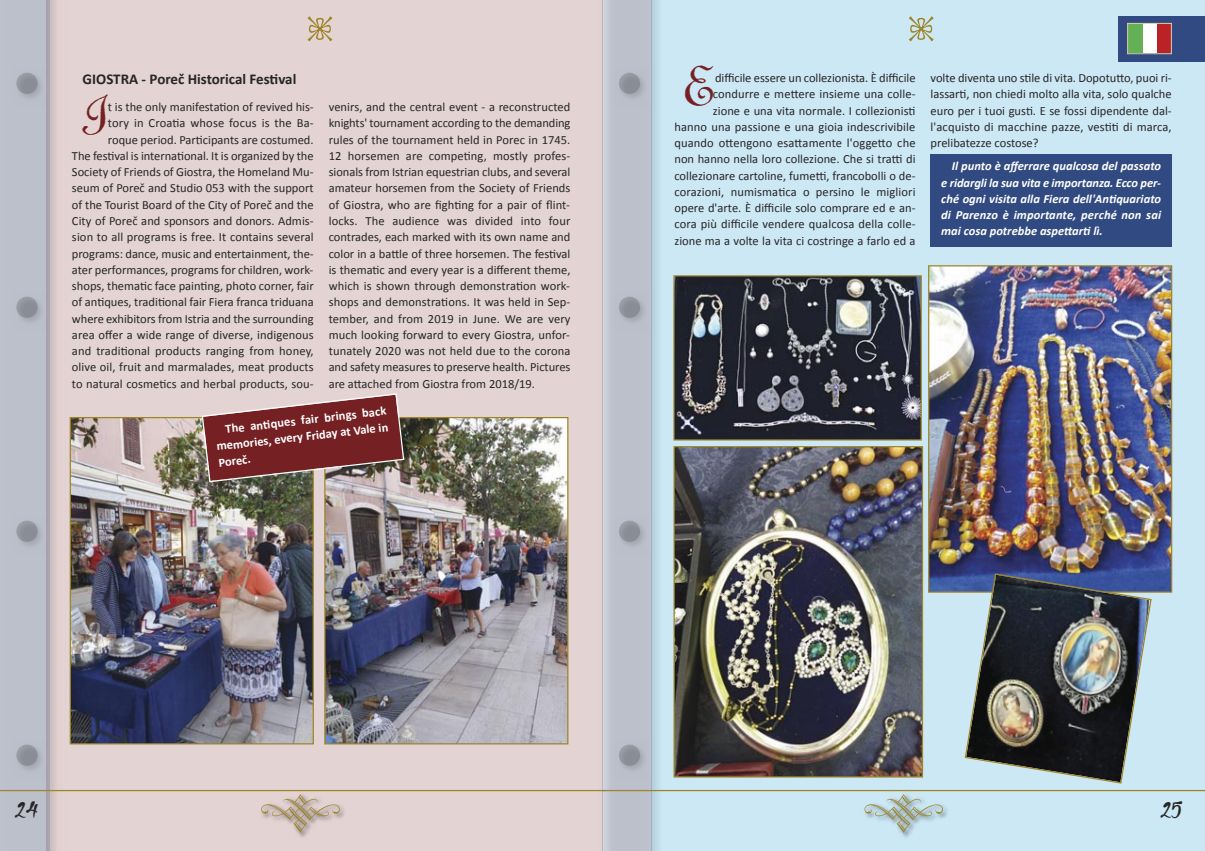
<style>
.page{position:relative;width:1205px;height:851px;background:#fff}
.page>*{position:absolute;margin:0;border:0;box-sizing:border-box;transform-origin:0 0}
.t1{font:41px "Annabel Antique Script";color:#752123}
.t2{font:700 15px "Calibri";color:#272526}
.t3{font:15px "Bonogoda";color:#272526}
.t4{font:12.5px/16.2px "Calibri";color:#272526;text-align:right}
.t5{font:italic 700 12.5px/16.2px "Calibri";color:#fff;text-align:justify}
.t6{font:700 12.5px/16px "Calibri";color:#fff;text-align:justify}
</style>
<div class="page">
<div style="left:651px;top:0;width:554px;height:850px;background:#cce8f5"></div>
<div style="left:46px;top:0;width:556px;height:850px;background:#e3d3d3"></div>
<img style="left:597px;top:0;width:71px;height:850px">
<div style="left:1118px;top:16px;width:87px;height:45px;background:#314a81"></div>
<div style="left:930px;top:154px;width:242px;height:93px;background:#314a81"></div>
<div style="left:602px;top:0;width:49px;height:850px;background:#314a81;opacity:.2"></div>
<img style="left:614px;top:67px;width:38px;height:39px">
<div style="left:619px;top:73px;width:21px;height:21px;background:#272526;border-radius:50%;opacity:.2"></div>
<img style="left:614px;top:291px;width:38px;height:39px">
<div style="left:619px;top:296px;width:21px;height:22px;background:#272526;border-radius:50%;opacity:.2"></div>
<img style="left:614px;top:515px;width:38px;height:39px">
<div style="left:619px;top:520px;width:21px;height:22px;background:#272526;border-radius:50%;opacity:.2"></div>
<img style="left:614px;top:739px;width:38px;height:38px">
<div style="left:619px;top:744px;width:21px;height:21px;background:#272526;border-radius:50%;opacity:.2"></div>
<div style="left:1142px;top:24px;width:15px;height:29px;background:#fff"></div>
<div style="left:1128px;top:24px;width:14px;height:29px;background:#63b154"></div>
<div style="left:1157px;top:24px;width:14px;height:29px;background:#bb2228"></div>
<div style="left:1127px;top:23px;width:45px;height:31px;border:1px solid #d8ceaa"></div>
<hr style="left:602px;top:789px;width:603px;height:2px;background:#9e852a">
<img style="left:860px;top:789px;width:92px;height:48px">
<svg style="left:864px;top:794px;width:79px;height:38px"></svg>
<img style="left:49px;top:0;width:16px;height:850px">
<div style="left:0;top:0;width:49px;height:850px;background:#bbc0cb"></div>
<img style="left:19px;top:67px;width:31px;height:39px">
<div style="left:16px;top:73px;width:22px;height:21px;background:#272526;border-radius:50%;opacity:.2"></div>
<img style="left:19px;top:291px;width:31px;height:39px">
<div style="left:16px;top:296px;width:22px;height:22px;background:#272526;border-radius:50%;opacity:.2"></div>
<img style="left:20px;top:515px;width:30px;height:39px">
<div style="left:16px;top:520px;width:22px;height:22px;background:#272526;border-radius:50%;opacity:.2"></div>
<img style="left:17px;top:739px;width:33px;height:38px">
<div style="left:16px;top:744px;width:22px;height:21px;background:#272526;border-radius:50%;opacity:.2"></div>
<hr style="left:0;top:789px;width:606px;height:2px;background:#9e852a">
<img style="left:257px;top:789px;width:92px;height:48px">
<svg style="left:261px;top:794px;width:79px;height:38px"></svg>
<svg style="left:909px;top:16px;width:24px;height:25px"></svg>
<svg style="left:307px;top:16px;width:25px;height:25px"></svg>
<img style="left:675px;top:277px;width:245px;height:161px">
<div style="left:673px;top:275px;width:249px;height:165px;border:1px solid #9e852a"></div>
<img style="left:675px;top:448px;width:246px;height:327px">
<div style="left:673px;top:446px;width:250px;height:331px;border:1px solid #9e852a"></div>
<img style="left:930px;top:267px;width:240px;height:323px">
<div style="left:928px;top:265px;width:244px;height:327px;border:1px solid #9e852a"></div>
<img style="left:964px;top:572px;width:188px;height:212px">
<img style="left:72px;top:419px;width:240px;height:323px">
<div style="left:70px;top:417px;width:244px;height:327px;border:1px solid #9e852a"></div>
<img style="left:326px;top:419px;width:240px;height:323px">
<div style="left:324px;top:417px;width:244px;height:327px;border:1px solid #9e852a"></div>
<svg style="left:201px;top:393px;width:204px;height:90px"></svg>
<p class="t2" style="left:83px;top:73px;width:215px">GIOSTRA ‐ Poreč Historical Festival</p>
<p class="t1" style="left:83px;top:95px;width:27px">I</p>
<p class="t4" style="left:72px;top:99px;width:243px">t is the only manifestation of revived his-<br>tory in Croatia whose focus is the Ba-<br>roque period. Participants are costumed.<br>The festival is international. It is organized by the Society of Friends of Giostra, the Homeland Mu&shy;seum of Poreč and Studio 053 with the support of the Tourist Board of the City of Poreč and the City of Poreč and sponsors and donors. Admis&shy;sion to all programs is free. It contains several programs: dance, music and entertainment, the&shy;ater performances, programs for children, work&shy;shops, thematic face painting, photo corner, fair of antiques, traditional fair Fiera franca triduana where exhibitors from Istria and the surrounding area offer a wide range of diverse, indigenous and traditional products ranging from honey, olive oil, fruit and marmalades, meat products to natural cosmetics and herbal products, sou-</p>
<p class="t4" style="left:329px;top:99px;width:243px;text-align:justify">venirs, and the central event - a reconstructed knights' tournament according to the demanding rules of the tournament held in Porec in 1745.<br>12 horsemen are competing, mostly profes&shy;sionals from Istrian equestrian clubs, and several amateur horsemen from the Society of Friends of Giostra, who are fighting for a pair of flint&shy;locks. The audience was divided into four contrades, each marked with its own name and color in a battle of three horsemen. The festival is thematic and every year is a different theme, which is shown through demonstration work&shy;shops and demonstrations. It was held in Sep&shy;tember, and from 2019 in June. We are very much looking forward to every Giostra, unfor&shy;tunately 2020 was not held due to the corona and safety measures to preserve health. Pictures are attached from Giostra from 2018/19.</p>
<p class="t6" style="left:214px;top:424px;width:174px;text-indent:11px;rotate:-7deg">The antiques fair brings back memories, every Friday at Vale in Poreč.</p>
<p class="t1" style="left:685px;top:66px;width:29px">E</p>
<p class="t4" style="left:674px;top:70px;width:243px">difficile essere un collezionista. È difficile condurre e mettere insieme una colle-<br>zione e una vita normale. I collezionisti<br>hanno una passione e una gioia indescrivibile quando ottengono esattamente l'oggetto che non hanno nella loro collezione. Che si tratti di collezionare cartoline, fumetti, francobolli o de&shy;corazioni, numismatica o persino le migliori opere d'arte. È difficile solo comprare ed e an&shy;cora più difficile vendere qualcosa della colle&shy;zione ma a volte la vita ci costringe a farlo ed a</p>
<p class="t4" style="left:930px;top:70px;width:243px;text-align:justify">volte diventa uno stile di vita. Dopotutto, puoi ri&shy;lassarti, non chiedi molto alla vita, solo qualche euro per i tuoi gusti. E se fossi dipendente dal&shy;l'acquisto di macchine pazze, vestiti di marca, prelibatezze costose?</p>
<p class="t5" style="left:941px;top:158px;width:221px;text-indent:11px">Il punto è afferrare qualcosa del passato e ridargli la sua vita e importanza. Ecco per‐ ché ogni visita alla Fiera dell'Antiquariato di Parenzo è importante, perché non sai mai cosa potrebbe aspettarti lì.</p>
<p class="t3" style="left:16px;top:804px;width:23px">24</p>
<p class="t3" style="left:1162px;top:804px;width:22px">25</p>
</div>
